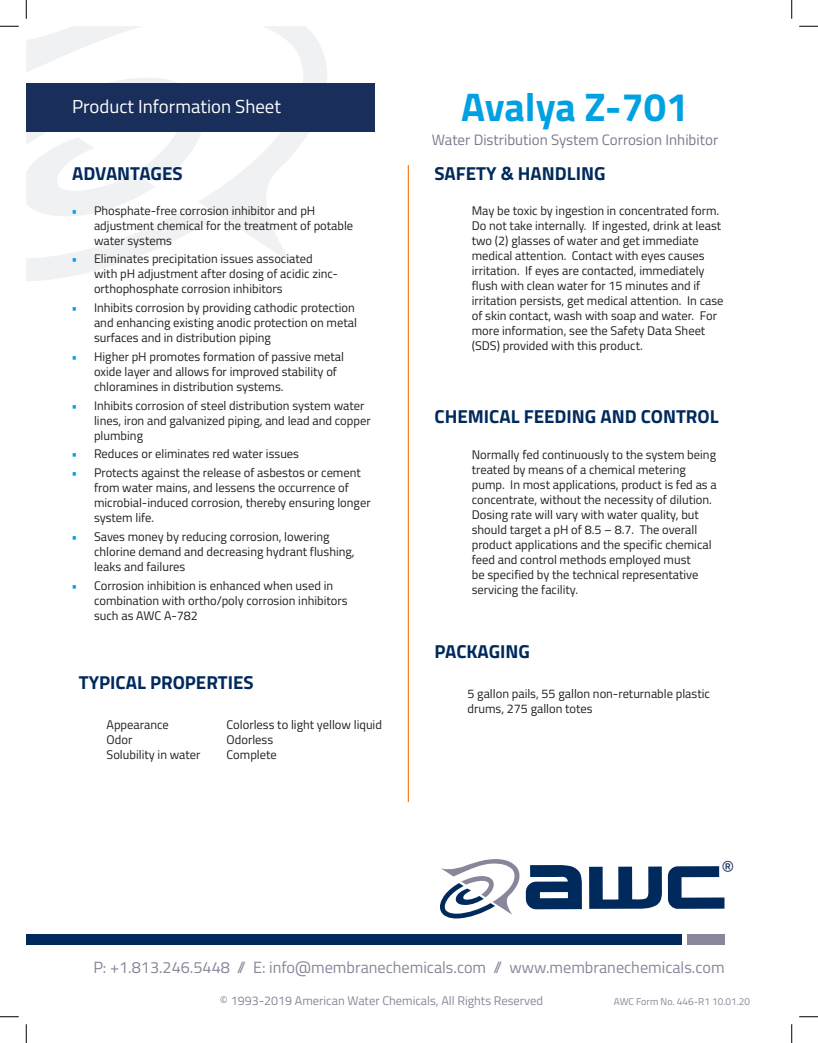
<style>
.page{position:relative;width:818px;height:1043px;background:#fff}
.page>*{position:absolute;margin:0;border:0;box-sizing:border-box;transform-origin:0 0}
.t1{font:700 40px "Titillium Web";color:#00a1e3}
.t2{font:20px "Titillium Web";color:#192e5a}
.t3{font:700 18.75px "Titillium Web";color:#00295c}
.t4{font:18.75px "Titillium Web";color:#fff}
.t5{font:16.25px "Titillium Web";color:#8b859a}
.t6{font:15px "Titillium Web";color:#80778e}
.t7{font:12.5px/15px "Titillium Web";color:#231f20}
.t8{font:12.5px "Titillium Web";color:#8b859a}
.t9{font:10px "Titillium Web";color:#8b859a}
.s1{color:#00a1e3}
</style>
<div class="page">
<svg style="left:589px;top:866px;width:135px;height:42px"></svg>
<svg style="left:440px;top:859px;width:142px;height:59px"></svg>
<svg style="left:26px;top:263px;width:93px;height:18px"></svg>
<svg style="left:26px;top:26px;width:309px;height:237px"></svg>
<div style="left:26px;top:83px;width:348px;height:48px;background:#192e5a"></div>
<hr style="left:408px;top:165px;width:1px;height:637px;background:#f48026">
<div style="left:26px;top:934px;width:656px;height:11px;background:#00295c"></div>
<div style="left:686px;top:934px;width:38px;height:11px;background:#8b859a"></div>
<svg style="left:0;top:25px;width:19px;height:2px"></svg>
<svg style="left:799px;top:25px;width:19px;height:2px"></svg>
<svg style="left:0;top:1016px;width:19px;height:1px"></svg>
<svg style="left:799px;top:1016px;width:19px;height:1px"></svg>
<svg style="left:25px;top:0;width:2px;height:19px"></svg>
<svg style="left:25px;top:1024px;width:2px;height:18px"></svg>
<svg style="left:791px;top:0;width:1px;height:19px"></svg>
<svg style="left:791px;top:1024px;width:1px;height:18px"></svg>
<h3 class="t4" style="left:72px;top:93px;width:210px">Product Information Sheet</h3>
<h1 class="t1" style="left:461px;top:77px;width:229px">Avalya Z-701</h1>
<p class="t6" style="left:431px;top:128px;width:288px">Water Distribution System Corrosion Inhibitor</p>
<h3 class="t3" style="left:72px;top:159px;width:112px">ADVANTAGES</h3>
<h3 class="t3" style="left:434px;top:159px;width:172px">SAFETY &amp; HANDLING</h3>
<p class="t7" style="left:94px;top:202px;width:261px;text-indent:-22px"><span class="s1">•</span> Phosphate-free corrosion inhibitor and pH adjustment chemical for the treatment of potable water systems</p>
<p class="t7" style="left:94px;top:251px;width:245px;text-indent:-22px"><span class="s1">•</span> Eliminates precipitation issues associated with pH adjustment after dosing of acidic zinc&shy;orthophosphate corrosion inhibitors</p>
<p class="t7" style="left:94px;top:299px;width:264px;text-indent:-22px"><span class="s1">•</span> Inhibits corrosion by providing cathodic protection and enhancing existing anodic protection on metal surfaces and in distribution piping</p>
<p class="t7" style="left:94px;top:348px;width:251px;text-indent:-22px"><span class="s1">•</span> Higher pH promotes formation of passive metal oxide layer and allows for improved stability of chloramines in distribution systems.</p>
<p class="t7" style="left:94px;top:397px;width:278px;text-indent:-22px"><span class="s1">•</span> Inhibits corrosion of steel distribution system water lines, iron and galvanized piping, and lead and copper plumbing</p>
<p class="t7" style="left:72px;top:446px;width:229px"><span class="s1">•</span> Reduces or eliminates red water issues</p>
<p class="t7" style="left:94px;top:464px;width:278px;text-indent:-22px"><span class="s1">•</span> Protects against the release of asbestos or cement from water mains, and lessens the occurrence of microbial-induced corrosion, thereby ensuring longer system life.</p>
<p class="t7" style="left:94px;top:528px;width:262px;text-indent:-22px"><span class="s1">•</span> Saves money by reducing corrosion, lowering chlorine demand and decreasing hydrant flushing, leaks and failures</p>
<p class="t7" style="left:94px;top:577px;width:255px;text-indent:-22px"><span class="s1">•</span> Corrosion inhibition is enhanced when used in combination with ortho/poly corrosion inhibitors such as AWC A-782</p>
<h3 class="t3" style="left:79px;top:668px;width:176px">TYPICAL PROPERTIES</h3>
<p class="t7" style="left:106px;top:716px;width:95px">Appearance<br>Odor<br>Solubility in water</p>
<p class="t7" style="left:227px;top:716px;width:157px">Colorless to light yellow liquid<br>Odorless<br>Complete</p>
<p class="t7" style="left:471px;top:202px;width:253px">May be toxic by ingestion in concentrated form.<br>Do not take internally. If ingested, drink at least two (2) glasses of water and get immediate medical attention. Contact with eyes causes irritation. If eyes are contacted, immediately flush with clean water for 15 minutes and if irritation persists, get medical attention. In case of skin contact, wash with soap and water. For more information, see the Safety Data Sheet (SDS) provided with this product.</p>
<h3 class="t3" style="left:434px;top:402px;width:286px">CHEMICAL FEEDING AND CONTROL</h3>
<p class="t7" style="left:471px;top:446px;width:246px">Normally fed continuously to the system being treated by means of a chemical metering pump. In most applications, product is fed as a concentrate, without the necessity of dilution.<br>Dosing rate will vary with water quality, but should target a pH of 8.5 – 8.7. The overall product applications and the specific chemical feed and control methods employed must<br>be specified by the technical representative servicing the facility.</p>
<h3 class="t3" style="left:434px;top:637px;width:97px">PACKAGING</h3>
<p class="t7" style="left:467px;top:685px;width:244px">5 gallon pails, 55 gallon non-returnable plastic drums, 275 gallon totes</p>
<h2 class="t2" style="left:721px;top:853px;width:14px">®</h2>
<h3 class="t5" style="left:93px;top:955px;width:632px">P: +1.813.246.5448 // E: info@membranechemicals.com // www.membranechemicals.com</h3>
<p class="t8" style="left:220px;top:991px;width:325px">© 1993-2019 American Water Chemicals, All Rights Reserved</p>
<p class="t9" style="left:614px;top:993px;width:138px">AWC Form No. 446-R1 10.01.20</p>
</div>
